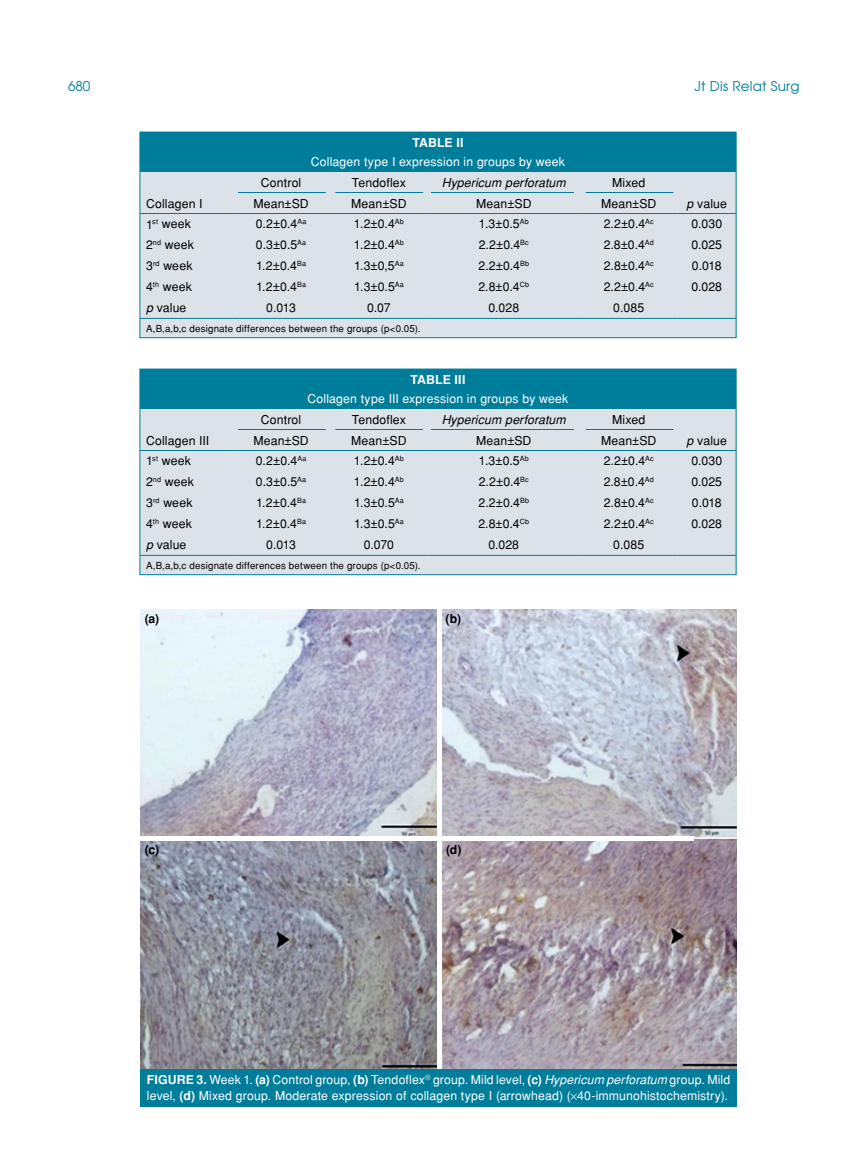
<style>
.page{position:relative;width:859px;height:1170px;background:#fff}
.page>*{position:absolute;margin:0;border:0;box-sizing:border-box;transform-origin:0 0}
.t1{font:13.5px "Avant Garde Tr";letter-spacing:.015em;color:#007d9a}
.t2{font:12.3px "Helvetica Normal Tr";letter-spacing:.01em;color:#000}
.t3{font:12.3px/15.3px "Helvetica Normal Tr";letter-spacing:.01em;color:#fff}
.t4{font:italic 12.3px "Helvetica Tr";letter-spacing:.01em;color:#000}
.t5{font:700 12.3px "Helvetica Tr";letter-spacing:.02em;color:#fff}
.t6{font:700 12.3px "Helvetica Tr";color:#000}
.t7{font:9.75px "Helvetica Normal Tr";letter-spacing:.02em;color:#000}
.s1{font-family:"Helvetica Tr";font-style:italic}
.s2{font-family:"Helvetica Tr";font-weight:700}
</style>
<div class="page">
<div style="left:140px;top:369px;width:596px;height:205px;background:#dbe2e8"></div>
<div style="left:140px;top:369px;width:596px;height:39px;background:#007d9a"></div>
<hr style="left:140px;top:555px;width:92px;height:1px;background:#007d9a">
<hr style="left:232px;top:555px;width:98px;height:1px;background:#007d9a">
<hr style="left:330px;top:555px;width:98px;height:1px;background:#007d9a">
<hr style="left:428px;top:555px;width:152px;height:1px;background:#007d9a">
<hr style="left:580px;top:555px;width:98px;height:1px;background:#007d9a">
<hr style="left:678px;top:555px;width:58px;height:1px;background:#007d9a">
<hr style="left:140px;top:450px;width:92px;height:1px;background:#007d9a">
<hr style="left:232px;top:450px;width:98px;height:1px;background:#007d9a">
<hr style="left:330px;top:450px;width:98px;height:1px;background:#007d9a">
<hr style="left:428px;top:450px;width:152px;height:1px;background:#007d9a">
<hr style="left:580px;top:450px;width:98px;height:1px;background:#007d9a">
<hr style="left:678px;top:450px;width:58px;height:1px;background:#007d9a">
<div style="left:140px;top:369px;width:596px;height:206px;border:1px solid #007d9a"></div>
<hr style="left:238px;top:429px;width:88px;height:1px;background:#007d9a">
<hr style="left:335px;top:429px;width:88px;height:1px;background:#007d9a">
<hr style="left:586px;top:429px;width:87px;height:1px;background:#007d9a">
<hr style="left:431px;top:429px;width:143px;height:1px;background:#007d9a">
<img style="left:141px;top:610px;width:596px;height:458px">
<div style="left:437px;top:609px;width:5px;height:462px;background:#fff"></div>
<div style="left:140px;top:836px;width:554px;height:5px;background:#fff"></div>
<div style="left:141px;top:1068px;width:596px;height:38px;background:#007d9a"></div>
<div style="left:140px;top:132px;width:596px;height:206px;background:#dbe2e8"></div>
<div style="left:140px;top:132px;width:596px;height:39px;background:#007d9a"></div>
<hr style="left:140px;top:318px;width:92px;height:1px;background:#007d9a">
<hr style="left:232px;top:318px;width:98px;height:1px;background:#007d9a">
<hr style="left:330px;top:318px;width:98px;height:1px;background:#007d9a">
<hr style="left:428px;top:318px;width:152px;height:1px;background:#007d9a">
<hr style="left:580px;top:318px;width:98px;height:1px;background:#007d9a">
<hr style="left:678px;top:318px;width:58px;height:1px;background:#007d9a">
<hr style="left:140px;top:213px;width:92px;height:1px;background:#007d9a">
<hr style="left:232px;top:213px;width:98px;height:1px;background:#007d9a">
<hr style="left:330px;top:213px;width:98px;height:1px;background:#007d9a">
<hr style="left:428px;top:213px;width:152px;height:1px;background:#007d9a">
<hr style="left:580px;top:213px;width:98px;height:1px;background:#007d9a">
<hr style="left:678px;top:213px;width:58px;height:1px;background:#007d9a">
<div style="left:140px;top:132px;width:596px;height:206px;border:1px solid #007d9a"></div>
<hr style="left:238px;top:192px;width:88px;height:1px;background:#007d9a">
<hr style="left:335px;top:192px;width:88px;height:1px;background:#007d9a">
<hr style="left:586px;top:192px;width:87px;height:1px;background:#007d9a">
<hr style="left:431px;top:192px;width:143px;height:1px;background:#007d9a">
<p class="t1" style="left:68px;top:77px;width:24px">680</p>
<p class="t1" style="left:694px;top:77px;width:106px">Jt Dis Relat Surg</p>
<p class="t5" style="left:412px;top:135px;width:53px">Table II</p>
<p class="t3" style="left:311px;top:153px;width:256px">Collagen type I expression in groups by week</p>
<p class="t2" style="left:261px;top:175px;width:42px">Control</p>
<p class="t2" style="left:352px;top:175px;width:55px">Tendoflex</p>
<p class="t4" style="left:442px;top:175px;width:126px">Hypericum perforatum</p>
<p class="t2" style="left:612px;top:175px;width:35px">Mixed</p>
<p class="t2" style="left:146px;top:196px;width:58px">Collagen I</p>
<p class="t2" style="left:253px;top:196px;width:57px">Mean±SD</p>
<p class="t2" style="left:351px;top:196px;width:57px">Mean±SD</p>
<p class="t2" style="left:476px;top:196px;width:57px">Mean±SD</p>
<p class="t2" style="left:601px;top:196px;width:57px">Mean±SD</p>
<p class="t2" style="left:687px;top:196px;width:42px"><span class="s1">p</span> value</p>
<p class="t2" style="left:146px;top:217px;width:46px">1<sup>st</sup> week</p>
<p class="t2" style="left:256px;top:217px;width:52px">0.2±0.4<sup>Aa</sup></p>
<p class="t2" style="left:354px;top:217px;width:51px">1.2±0.4<sup>Ab</sup></p>
<p class="t2" style="left:479px;top:217px;width:51px">1.3±0.5<sup>Ab</sup></p>
<p class="t2" style="left:604px;top:217px;width:51px">2.2±0.4<sup>Ac</sup></p>
<p class="t2" style="left:691px;top:217px;width:32px">0.030</p>
<p class="t2" style="left:146px;top:238px;width:49px">2<sup>nd</sup> week</p>
<p class="t2" style="left:256px;top:238px;width:52px">0.3±0.5<sup>Aa</sup></p>
<p class="t2" style="left:354px;top:238px;width:51px">1.2±0.4<sup>Ab</sup></p>
<p class="t2" style="left:479px;top:238px;width:52px">2.2±0.4<sup>Bc</sup></p>
<p class="t2" style="left:604px;top:238px;width:52px">2.8±0.4<sup>Ad</sup></p>
<p class="t2" style="left:691px;top:238px;width:32px">0.025</p>
<p class="t2" style="left:146px;top:259px;width:48px">3<sup>rd</sup> week</p>
<p class="t2" style="left:256px;top:259px;width:51px">1.2±0.4<sup>Ba</sup></p>
<p class="t2" style="left:354px;top:259px;width:51px">1.3±0,5<sup>Aa</sup></p>
<p class="t2" style="left:479px;top:259px;width:52px">2.2±0.4<sup>Bb</sup></p>
<p class="t2" style="left:604px;top:259px;width:51px">2.8±0.4<sup>Ac</sup></p>
<p class="t2" style="left:692px;top:259px;width:31px">0.018</p>
<p class="t2" style="left:146px;top:280px;width:47px">4<sup>th</sup> week</p>
<p class="t2" style="left:256px;top:280px;width:51px">1.2±0.4<sup>Ba</sup></p>
<p class="t2" style="left:354px;top:280px;width:51px">1.3±0.5<sup>Aa</sup></p>
<p class="t2" style="left:478px;top:280px;width:52px">2.8±0.4<sup>Cb</sup></p>
<p class="t2" style="left:604px;top:280px;width:51px">2.2±0.4<sup>Ac</sup></p>
<p class="t2" style="left:691px;top:280px;width:32px">0.028</p>
<p class="t2" style="left:146px;top:301px;width:42px"><span class="s1">p</span> value</p>
<p class="t2" style="left:266px;top:301px;width:31px">0.013</p>
<p class="t2" style="left:367px;top:301px;width:25px">0.07</p>
<p class="t2" style="left:488px;top:301px;width:32px">0.028</p>
<p class="t2" style="left:613px;top:301px;width:32px">0.085</p>
<p class="t7" style="left:146px;top:322px;width:276px">A,B,a,b,c designate differences between the groups (p&lt;0.05).</p>
<p class="t5" style="left:411px;top:372px;width:56px">Table III</p>
<p class="t3" style="left:308px;top:390px;width:262px">Collagen type III expression in groups by week</p>
<p class="t2" style="left:261px;top:412px;width:42px">Control</p>
<p class="t2" style="left:352px;top:412px;width:55px">Tendoflex</p>
<p class="t4" style="left:442px;top:412px;width:126px">Hypericum perforatum</p>
<p class="t2" style="left:612px;top:412px;width:35px">Mixed</p>
<p class="t2" style="left:146px;top:433px;width:65px">Collagen III</p>
<p class="t2" style="left:253px;top:433px;width:57px">Mean±SD</p>
<p class="t2" style="left:351px;top:433px;width:57px">Mean±SD</p>
<p class="t2" style="left:476px;top:433px;width:57px">Mean±SD</p>
<p class="t2" style="left:601px;top:433px;width:57px">Mean±SD</p>
<p class="t2" style="left:687px;top:433px;width:42px"><span class="s1">p</span> value</p>
<p class="t2" style="left:146px;top:453px;width:46px">1<sup>st</sup> week</p>
<p class="t2" style="left:256px;top:453px;width:52px">0.2±0.4<sup>Aa</sup></p>
<p class="t2" style="left:354px;top:453px;width:51px">1.2±0.4<sup>Ab</sup></p>
<p class="t2" style="left:479px;top:453px;width:51px">1.3±0.5<sup>Ab</sup></p>
<p class="t2" style="left:604px;top:453px;width:51px">2.2±0.4<sup>Ac</sup></p>
<p class="t2" style="left:691px;top:453px;width:32px">0.030</p>
<p class="t2" style="left:146px;top:474px;width:49px">2<sup>nd</sup> week</p>
<p class="t2" style="left:256px;top:474px;width:52px">0.3±0.5<sup>Aa</sup></p>
<p class="t2" style="left:354px;top:474px;width:51px">1.2±0.4<sup>Ab</sup></p>
<p class="t2" style="left:479px;top:474px;width:52px">2.2±0.4<sup>Bc</sup></p>
<p class="t2" style="left:604px;top:474px;width:52px">2.8±0.4<sup>Ad</sup></p>
<p class="t2" style="left:691px;top:474px;width:32px">0.025</p>
<p class="t2" style="left:146px;top:495px;width:48px">3<sup>rd</sup> week</p>
<p class="t2" style="left:256px;top:495px;width:51px">1.2±0.4<sup>Ba</sup></p>
<p class="t2" style="left:354px;top:495px;width:51px">1.3±0.5<sup>Aa</sup></p>
<p class="t2" style="left:479px;top:495px;width:52px">2.2±0.4<sup>Bb</sup></p>
<p class="t2" style="left:604px;top:495px;width:51px">2.8±0.4<sup>Ac</sup></p>
<p class="t2" style="left:692px;top:495px;width:31px">0.018</p>
<p class="t2" style="left:146px;top:516px;width:47px">4<sup>th</sup> week</p>
<p class="t2" style="left:256px;top:516px;width:51px">1.2±0.4<sup>Ba</sup></p>
<p class="t2" style="left:354px;top:516px;width:51px">1.3±0.5<sup>Aa</sup></p>
<p class="t2" style="left:478px;top:516px;width:52px">2.8±0.4<sup>Cb</sup></p>
<p class="t2" style="left:604px;top:516px;width:51px">2.2±0.4<sup>Ac</sup></p>
<p class="t2" style="left:691px;top:516px;width:32px">0.028</p>
<p class="t2" style="left:146px;top:537px;width:42px"><span class="s1">p</span> value</p>
<p class="t2" style="left:266px;top:537px;width:31px">0.013</p>
<p class="t2" style="left:364px;top:537px;width:32px">0.070</p>
<p class="t2" style="left:488px;top:537px;width:32px">0.028</p>
<p class="t2" style="left:613px;top:537px;width:32px">0.085</p>
<p class="t7" style="left:146px;top:559px;width:276px">A,B,a,b,c designate differences between the groups (p&lt;0.05).</p>
<p class="t6" style="left:145px;top:611px;width:16px">(a)</p>
<p class="t6" style="left:145px;top:842px;width:16px">(c)</p>
<p class="t6" style="left:446px;top:611px;width:17px">(b)</p>
<p class="t6" style="left:446px;top:842px;width:17px">(d)</p>
<p class="t3" style="left:147px;top:1072px;width:585px"><span class="s2">FIGURE 3.</span> Week 1. <span class="s2">(a)</span> Control group, <span class="s2">(b)</span> Tendoflex<sup>®</sup> group. Mild level, <span class="s2">(c)</span> <span class="s1">Hypericum perforatum</span> group. Mild level, <span class="s2">(d)</span> Mixed group. Moderate expression of collagen type I (arrowhead) ( 40-immunohistochemistry).</p>
</div>
